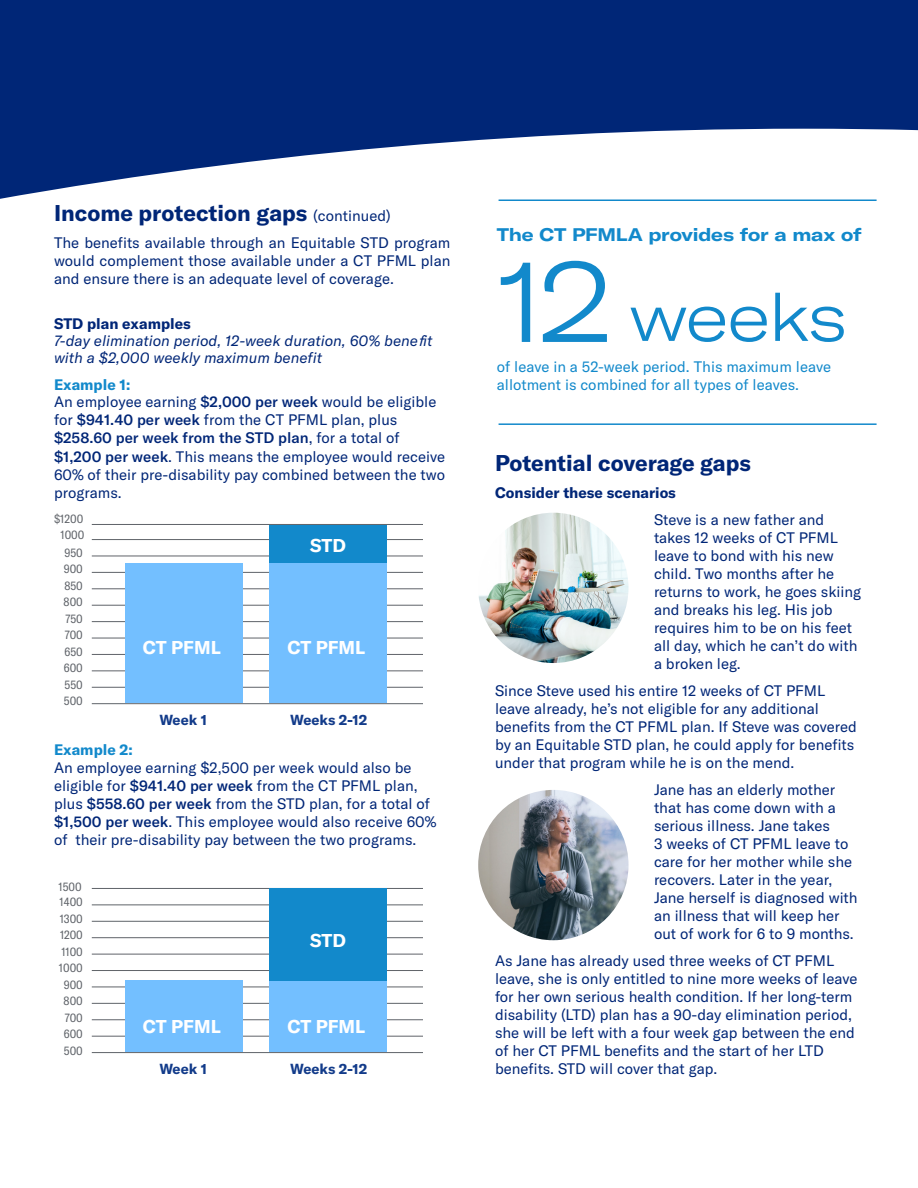
<style>
.page{position:relative;width:918px;height:1188px;background:#fff}
.page>*{position:absolute;margin:0;border:0;box-sizing:border-box;transform-origin:0 0}
.B_Head{font:300 expanded 66.45px "GT America";letter-spacing:-.03em;color:#1289cb}
.Body_Copy{font:700 22.5px "GT America";color:#002677}
.Body_Copy-2{font:700 18.3px "GT America";color:#fff}
.B_Head-2{font:700 expanded 18px "GT America";letter-spacing:-.01em;color:#1289cb}
.Body_Copy-3{font:15px/18px "GT America";color:#002677}
.t1{font:italic 15px/17px "GT America";color:#002677}
.Body_Copy-4{font:15px/18px "GT America";color:#1289cb}
.Body_Copy-5{font:700 15px "GT America";color:#002677}
.Body_Copy-6{font:700 14.4px "GT America";color:#123b8a}
.t2{font:condensed 12px "GT America";color:#5f6369}
.s1{font-weight:400;font-size:15px}
.s2{font-weight:700;font-style:normal}
.s3{font-style:inherit}
.s4{font-weight:700;color:#1289cb}
.s5{font-weight:500}
.s6{font-size:114px}
</style>
<div class="page">
<div style="left:0;top:0;width:918px;height:898px;background:#002677"></div>
<div style="left:0;top:129px;width:918px;height:769px;background:#fff"></div>
<hr style="left:499px;top:200px;width:378px;height:1px;background:#1289cb">
<hr style="left:499px;top:423px;width:378px;height:2px;background:#1289cb">
<img style="left:478px;top:513px;width:150px;height:150px;border-radius:75px">
<img style="left:478px;top:790px;width:151px;height:150px;border-radius:75px">
<hr style="left:92px;top:703px;width:331px;height:1px;background:#5f6369">
<hr style="left:92px;top:687px;width:331px;height:1px;background:#5f6369">
<hr style="left:92px;top:671px;width:331px;height:1px;background:#5f6369">
<hr style="left:92px;top:654px;width:331px;height:1px;background:#5f6369">
<hr style="left:92px;top:638px;width:331px;height:1px;background:#5f6369">
<hr style="left:92px;top:621px;width:331px;height:1px;background:#5f6369">
<hr style="left:92px;top:605px;width:331px;height:1px;background:#5f6369">
<hr style="left:92px;top:589px;width:331px;height:1px;background:#5f6369">
<hr style="left:92px;top:572px;width:331px;height:1px;background:#5f6369">
<hr style="left:92px;top:556px;width:331px;height:1px;background:#5f6369">
<hr style="left:92px;top:539px;width:331px;height:1px;background:#5f6369">
<div style="left:269px;top:525px;width:118px;height:47px;background:#1289cb"></div>
<div style="left:125px;top:563px;width:118px;height:140px;background:#73bfff"></div>
<div style="left:269px;top:563px;width:118px;height:140px;background:#73bfff"></div>
<hr style="left:92px;top:1052px;width:331px;height:1px;background:#5f6369">
<hr style="left:92px;top:1036px;width:331px;height:1px;background:#5f6369">
<hr style="left:92px;top:1020px;width:331px;height:1px;background:#5f6369">
<hr style="left:92px;top:1003px;width:331px;height:1px;background:#5f6369">
<hr style="left:92px;top:987px;width:331px;height:1px;background:#5f6369">
<hr style="left:92px;top:970px;width:331px;height:1px;background:#5f6369">
<hr style="left:92px;top:954px;width:331px;height:1px;background:#5f6369">
<hr style="left:92px;top:937px;width:331px;height:1px;background:#5f6369">
<hr style="left:92px;top:921px;width:331px;height:1px;background:#5f6369">
<hr style="left:92px;top:905px;width:331px;height:1px;background:#5f6369">
<hr style="left:92px;top:888px;width:331px;height:1px;background:#5f6369">
<div style="left:269px;top:888px;width:118px;height:109px;background:#1289cb"></div>
<div style="left:125px;top:980px;width:118px;height:72px;background:#73bfff"></div>
<div style="left:269px;top:981px;width:118px;height:71px;background:#73bfff"></div>
<hr style="left:92px;top:524px;width:331px;height:1px;background:#5f6369">
<p class="Body_Copy" style="left:54px;top:199px;width:338px">Income protection gaps <span class="s1">(continued)</span></p>
<p class="Body_Copy-3" style="left:54px;top:234px;width:398px;text-align:justify">The benefits available through an Equitable STD program would complement those available under a CT PFML plan and ensure there is an adequate level of coverage.</p>
<p class="t1" style="left:54px;top:315px;width:380px"><span class="s2">STD plan examples<br></span>7-day elimination period, 12-week duration, 60% bene<span class="s3">f</span>it with a $2,000 weekly maximum benefit</p>
<p class="Body_Copy-3" style="left:54px;top:375px;width:393px"><span class="s4">Example 1:<br></span>An employee earning <span class="s5">$2,000 per week</span> would be eligible for <span class="s5">$941.40 per week</span> from the CT PFML plan, plus <span class="s5">$258.60 per week from the STD plan</span>, for a total of <span class="s5">$1,200 per week</span>. This means the employee would receive 60% of their pre-disability pay combined between the two programs.</p>
<p class="t2" style="left:54px;top:512px;width:31px">$1200</p>
<p class="t2" style="left:61px;top:528px;width:25px">1000</p>
<p class="t2" style="left:65px;top:546px;width:20px">950</p>
<p class="t2" style="left:64px;top:562px;width:21px">900</p>
<p class="t2" style="left:64px;top:579px;width:20px">850</p>
<p class="t2" style="left:64px;top:595px;width:21px">800</p>
<p class="t2" style="left:66px;top:612px;width:19px">750</p>
<p class="t2" style="left:65px;top:628px;width:19px">700</p>
<p class="t2" style="left:65px;top:645px;width:20px">650</p>
<p class="t2" style="left:64px;top:661px;width:21px">600</p>
<p class="t2" style="left:65px;top:678px;width:20px">550</p>
<p class="t2" style="left:64px;top:694px;width:20px">500</p>
<p class="Body_Copy-2" style="left:143px;top:636px;width:79px">CT PFML</p>
<p class="Body_Copy-2" style="left:310px;top:534px;width:37px">STD</p>
<p class="Body_Copy-2" style="left:287px;top:636px;width:79px">CT PFML</p>
<p class="Body_Copy-6" style="left:290px;top:711px;width:79px">Weeks 2-12</p>
<p class="Body_Copy-3" style="left:54px;top:741px;width:384px"><span class="s4">Example 2:<br></span>An employee earning $2,500 per week would also be eligible for <span class="s5">$941.40 per week</span> from the CT PFML plan, plus <span class="s5">$558.60 per week</span> from the STD plan, for a total of <span class="s5">$1,500 per week</span>. This employee would also receive 60% of their pre-disability pay between the two programs.</p>
<p class="Body_Copy-6" style="left:159px;top:711px;width:49px">Week 1</p>
<p class="t2" style="left:59px;top:879px;width:25px">1500</p>
<p class="t2" style="left:60px;top:895px;width:25px">1400</p>
<p class="t2" style="left:60px;top:911px;width:25px">1300</p>
<p class="t2" style="left:60px;top:928px;width:24px">1200</p>
<p class="t2" style="left:61px;top:944px;width:23px">1100</p>
<p class="t2" style="left:59px;top:961px;width:25px">1000</p>
<p class="t2" style="left:64px;top:977px;width:21px">900</p>
<p class="t2" style="left:64px;top:994px;width:21px">800</p>
<p class="t2" style="left:65px;top:1010px;width:19px">700</p>
<p class="t2" style="left:64px;top:1027px;width:21px">600</p>
<p class="t2" style="left:64px;top:1043px;width:20px">500</p>
<p class="Body_Copy-2" style="left:143px;top:1015px;width:79px">CT PFML</p>
<p class="Body_Copy-6" style="left:159px;top:1060px;width:49px">Week 1</p>
<p class="Body_Copy-2" style="left:310px;top:929px;width:37px">STD</p>
<p class="Body_Copy-2" style="left:287px;top:1015px;width:79px">CT PFML</p>
<p class="Body_Copy-6" style="left:290px;top:1060px;width:79px">Weeks 2-12</p>
<p class="B_Head-2" style="left:497px;top:224px;width:366px">The CT PFMLA provides for a max of</p>
<p class="B_Head" style="left:497px;top:279px;width:352px"><span class="s6">12</span> weeks</p>
<p class="Body_Copy-4" style="left:497px;top:358px;width:336px">of leave in a 52-week period. This maximum leave allotment is combined for all types of leaves.</p>
<p class="Body_Copy" style="left:495px;top:449px;width:257px">Potential coverage gaps</p>
<p class="Body_Copy-5" style="left:495px;top:483px;width:182px">Consider these scenarios</p>
<p class="Body_Copy-3" style="left:654px;top:511px;width:209px">Steve is a new father and takes 12 weeks of CT PFML leave to bond with his new child. Two months after he returns to work, he goes skiing and breaks his leg. His job requires him to be on his feet all day, which he can’t do with a broken leg.</p>
<p class="Body_Copy-3" style="left:495px;top:682px;width:364px">Since Steve used his entire 12 weeks of CT PFML leave already, he’s not eligible for any additional benefits from the CT PFML plan. If Steve was covered by an Equitable STD plan, he could apply for benefits under that program while he is on the mend.</p>
<p class="Body_Copy-3" style="left:654px;top:781px;width:205px">Jane has an elderly mother that has come down with a serious illness. Jane takes<br>3 weeks of CT PFML leave to care for her mother while she recovers. Later in the year,<br>Jane herself is diagnosed with an illness that will keep her out of work for 6 to 9 months.</p>
<p class="Body_Copy-3" style="left:495px;top:952px;width:364px">As Jane has already used three weeks of CT PFML leave, she is only entitled to nine more weeks of leave for her own serious health condition. If her long-term disability (LTD) plan has a 90-day elimination period, she will be left with a four week gap between the end of her CT PFML benefits and the start of her LTD benefits. STD will cover that gap.</p>
</div>
